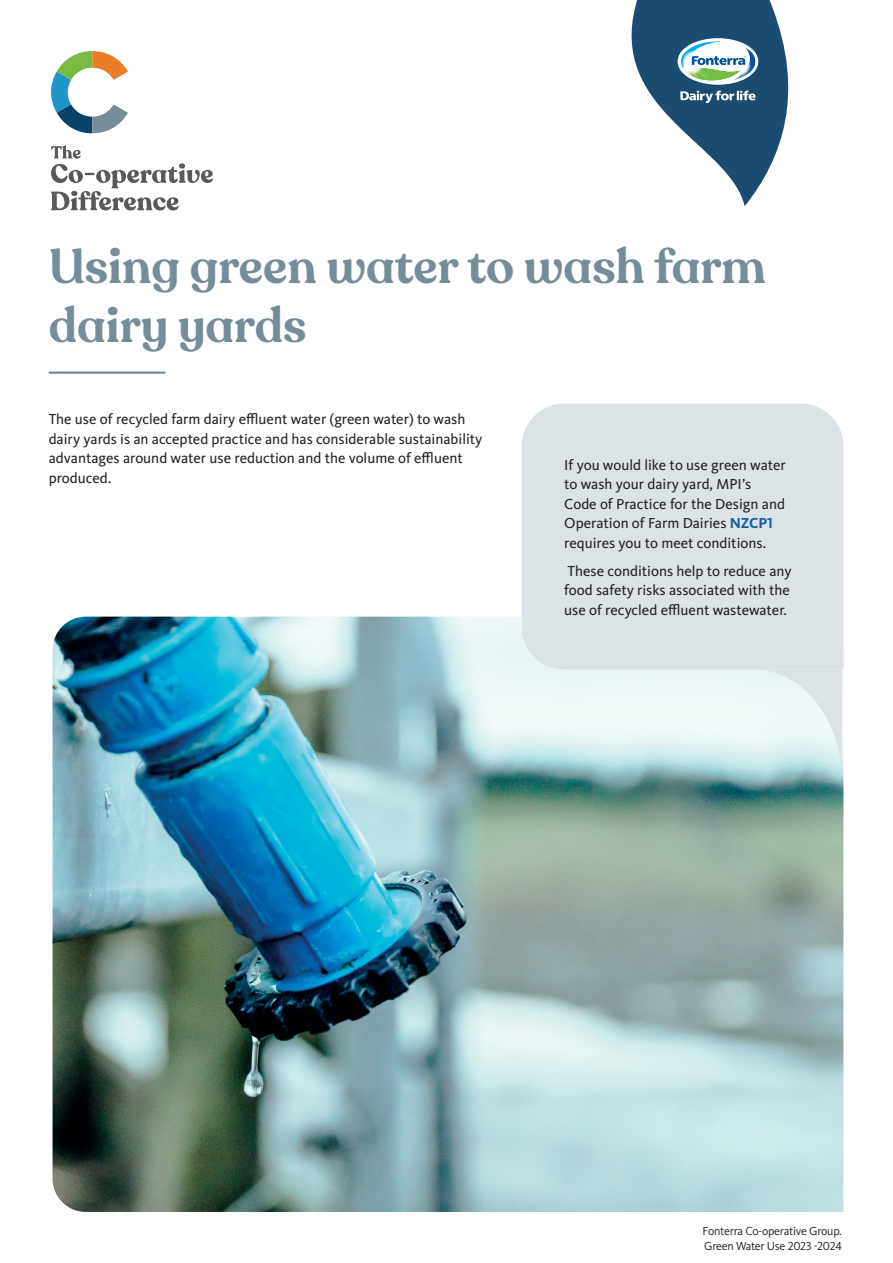
<style>
.page{position:relative;width:893px;height:1263px;background:#fff}
.page>*{position:absolute;margin:0;border:0;box-sizing:border-box;transform-origin:0 0}
.t1{font:600 48.6px/58.3px "Recoleta Alt";color:#758c99}
.SB__Case_Study_-_Bod{font:15px/19.5px "Kievit Pro";color:#231f20}
.t2{font:12px/15px "Kievit Pro";letter-spacing:-.02em;color:#231f20}
.s1{font-weight:700;color:#175d9e}
</style>
<div class="page">
<hr style="left:49px;top:371px;width:116px;height:3px;background:#758c99">
<img style="left:53px;top:617px;width:790px;height:595px">
<svg style="left:51px;top:51px;width:77px;height:82px"></svg>
<svg style="left:51px;top:145px;width:162px;height:65px"></svg>
<div style="left:522px;top:403px;width:321px;height:266px;background:#dbe3e7"></div>
<svg style="left:755px;top:670px;width:87px;height:111px;background:#d9eaec"></svg>
<svg style="left:632px;top:0;width:156px;height:206px"></svg>
<p class="t1" style="left:49px;top:239px;width:719px">Using green water to wash farm dairy yards</p>
<p class="SB__Case_Study_-_Bod" style="left:49px;top:409px;width:435px">The use of recycled farm dairy effluent water (green water) to wash dairy yards is an accepted practice and has considerable sustainability advantages around water use reduction and the volume of effluent produced.</p>
<p class="SB__Case_Study_-_Bod" style="left:564px;top:455px;width:223px">If you would like to use green water to wash your dairy yard, MPI’s<br>Code of Practice for the Design and<br>Operation of Farm Dairies <span class="s1">NZCP1 </span>requires you to meet conditions.</p>
<p class="SB__Case_Study_-_Bod" style="left:564px;top:561px;width:229px;text-align:justify">These conditions help to reduce any food safety risks associated with the use of recycled effluent wastewater.</p>
<p class="t2" style="left:703px;top:1223px;width:141px">Fonterra Co-operative Group.<br>Green Water Use 2023 -2024</p>
</div>
